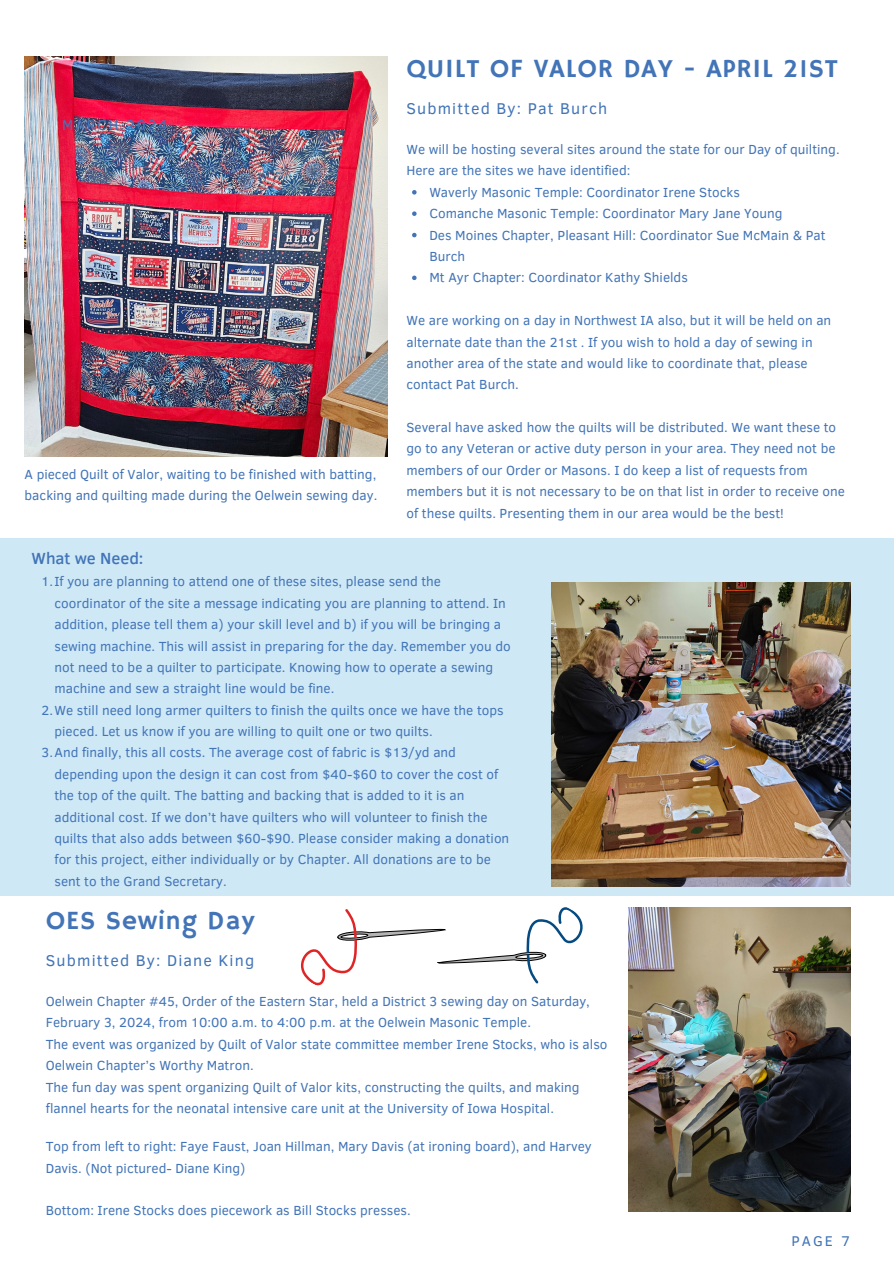
<style>
.page{position:relative;width:894px;height:1264px;background:#fff}
.page>*{position:absolute;margin:0;border:0;box-sizing:border-box;transform-origin:0 0}
.t1{font:26.25px "Hammersmith One";letter-spacing:.03em;color:#4274b7}
.t2{font:500 16.5px "Clear Sans";color:#4274b7}
.t3{font:16.05px "Clear Sans";letter-spacing:.07em;color:#4274b7}
.t4{font:14.55px "Clear Sans";letter-spacing:.14em;color:#4274b7}
.t5{font:13.5px/21.3px "Clear Sans";color:#4274b7}
</style>
<div class="page">
<div style="left:0;top:538px;width:893px;height:357px;background:#cee8f6"></div>
<img style="left:25px;top:56px;width:362px;height:401px">
<img style="left:628px;top:908px;width:221px;height:303px">
<img style="left:551px;top:582px;width:299px;height:304px">
<svg style="left:412px;top:190px;width:4px;height:4px"></svg>
<svg style="left:412px;top:211px;width:4px;height:5px"></svg>
<svg style="left:412px;top:233px;width:4px;height:4px"></svg>
<svg style="left:412px;top:275px;width:4px;height:5px"></svg>
<svg style="left:293px;top:883px;width:297px;height:103px"></svg>
<h1 class="t1" style="left:406px;top:53px;width:433px">QUILT OF VALOR DAY - APRIL 21ST</h1>
<p class="t4" style="left:62px;top:115px;width:106px">MARCH 2024</p>
<p class="t5" style="left:25px;top:462px;width:354px">A pieced Quilt of Valor, waiting to be finished with batting, backing and quilting made during the Oelwein sewing day.</p>
<p class="t3" style="left:406px;top:97px;width:202px">Submitted By: Pat Burch</p>
<p class="t5" style="left:406px;top:138px;width:434px">We will be hosting several sites around the state for our Day of quilting.</p>
<p class="t5" style="left:406px;top:159px;width:225px">Here are the sites we have identified:</p>
<p class="t5" style="left:429px;top:181px;width:312px">Waverly Masonic Temple: Coordinator Irene Stocks</p>
<p class="t5" style="left:429px;top:202px;width:354px">Comanche Masonic Temple: Coordinator Mary Jane Young</p>
<p class="t5" style="left:429px;top:223px;width:397px">Des Moines Chapter, Pleasant Hill: Coordinator Sue McMain &amp; Pat</p>
<p class="t5" style="left:429px;top:245px;width:37px">Burch</p>
<p class="t5" style="left:429px;top:266px;width:260px">Mt Ayr Chapter: Coordinator Kathy Shields</p>
<p class="t5" style="left:406px;top:309px;width:426px">We are working on a day in Northwest IA also, but it will be held on an alternate date than the 21st . If you wish to hold a day of sewing in another area of the state and would like to coordinate that, please contact Pat Burch.</p>
<p class="t5" style="left:406px;top:416px;width:440px">Several have asked how the quilts will be distributed. We want these to go to any Veteran or active duty person in your area. They need not be members of our Order or Masons. I do keep a list of requests from members but it is not necessary to be on that list in order to receive one of these quilts. Presenting them in our area would be the best!</p>
<p class="t2" style="left:32px;top:546px;width:113px">What we Need:</p>
<p class="t5" style="left:41px;top:570px;width:401px">1.If you are planning to attend one of these sites, please send the</p>
<p class="t5" style="left:54px;top:591px;width:452px">coordinator of the site a message indicating you are planning to attend. In</p>
<p class="t5" style="left:54px;top:613px;width:448px">addition, please tell them a) your skill level and b) if you will be bringing a</p>
<p class="t5" style="left:54px;top:634px;width:457px">sewing machine. This will assist in preparing for the day. Remember you do</p>
<p class="t5" style="left:54px;top:655px;width:440px">not need to be a quilter to participate. Knowing how to operate a sewing</p>
<p class="t5" style="left:54px;top:677px;width:281px">machine and sew a straight line would be fine.</p>
<p class="t5" style="left:42px;top:698px;width:463px">2.We still need long armer quilters to finish the quilts once we have the tops</p>
<p class="t5" style="left:54px;top:720px;width:379px">pieced. Let us know if you are willing to quilt one or two quilts.</p>
<p class="t5" style="left:42px;top:741px;width:416px">3.And finally, this all costs. The average cost of fabric is $13/yd and</p>
<p class="t5" style="left:54px;top:762px;width:445px">depending upon the design it can cost from $40-$60 to cover the cost of</p>
<p class="t5" style="left:54px;top:784px;width:411px">the top of the quilt. The batting and backing that is added to it is an</p>
<p class="t5" style="left:54px;top:805px;width:434px">additional cost. If we don’t have quilters who will volunteer to finish the</p>
<p class="t5" style="left:54px;top:826px;width:456px">quilts that also adds between $60-$90. Please consider making a donation</p>
<p class="t5" style="left:54px;top:848px;width:438px">for this project, either individually or by Chapter. All donations are to be</p>
<p class="t5" style="left:54px;top:869px;width:174px">sent to the Grand Secretary.</p>
<h1 class="t1" style="left:46px;top:905px;width:210px">OES Sewing Day</h1>
<p class="t3" style="left:46px;top:948px;width:210px">Submitted By: Diane King</p>
<p class="t5" style="left:46px;top:989px;width:563px">Oelwein Chapter #45, Order of the Eastern Star, held a District 3 sewing day on Saturday, February 3, 2024, from 10:00 a.m. to 4:00 p.m. at the Oelwein Masonic Temple.<br>The event was organized by Quilt of Valor state committee member Irene Stocks, who is also Oelwein Chapter’s Worthy Matron.<br>The fun day was spent organizing Quilt of Valor kits, constructing the quilts, and making flannel hearts for the neonatal intensive care unit at the University of Iowa Hospital.</p>
<p class="t5" style="left:46px;top:1135px;width:547px">Top from left to right: Faye Faust, Joan Hillman, Mary Davis (at ironing board), and Harvey<br>Davis. (Not pictured- Diane King)</p>
<p class="t5" style="left:46px;top:1199px;width:366px">Bottom: Irene Stocks does piecework as Bill Stocks presses.</p>
<p class="t4" style="left:791px;top:1230px;width:60px">PAGE 7</p>
</div>
